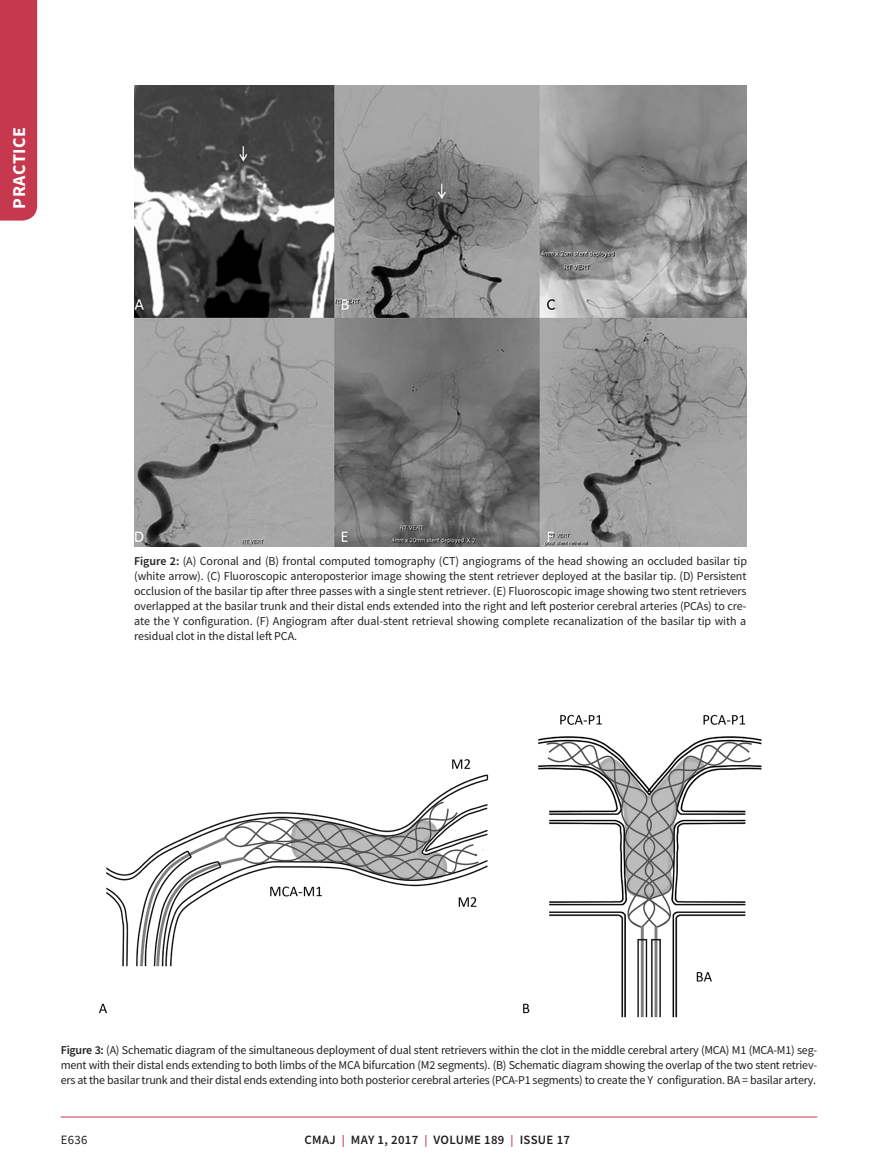
<style>
.page{position:relative;width:878px;height:1175px;background:#fff}
.page>*{position:absolute;margin:0;border:0;box-sizing:border-box;transform-origin:0 0}
.t1{font:700 18px "Source Sans Pro";letter-spacing:.025em;color:#fff}
.t2{font:600 12.75px "Source Sans Pro";letter-spacing:.025em;color:#231f20}
.t3{font:12.75px "Source Sans Pro";color:#231f20}
.t4{font:12px/15px "Source Sans Pro";letter-spacing:-.015em;color:#231f20;text-align:justify}
.s1{font-weight:600}
.s2{font-size:12px;color:#c5384e}
</style>
<div class="page">
<div style="left:0;top:0;width:37px;height:220px;background:#c5384e"></div>
<hr style="left:61px;top:1116px;width:756px;height:1px;background:#c5384e">
<img style="left:134px;top:85px;width:612px;height:461px">
<img style="left:99px;top:714px;width:663px;height:304px">
<h1 class="t1" style="left:7px;top:208px;width:83px;rotate:-90deg">PRACTICE</h1>
<p class="t4" style="left:134px;top:553px;width:614px"><span class="s1">Figure 2:</span> (A) Coronal and (B) frontal computed tomography (CT) angiograms of the head showing an occluded basilar tip (white arrow). (C) Fluoroscopic anteroposterior image showing the stent retriever deployed at the basilar tip. (D) Persistent occlusion of the basilar tip after three passes with a single stent retriever. (E) Fluoroscopic image showing two stent retrievers overlapped at the basilar trunk and their distal ends extended into the right and left posterior cerebral arteries (PCAs) to cre&shy;ate the Y configuration. (F) Angiogram after dual-stent retrieval showing complete recanalization of the basilar tip with a residual clot in the distal left PCA.</p>
<p class="t4" style="left:61px;top:1042px;width:758px"><span class="s1">Figure 3:</span> (A) Schematic diagram of the simultaneous deployment of dual stent retrievers within the clot in the middle cerebral artery (MCA) M1 (MCA-M1) seg&shy;ment with their distal ends extending to both limbs of the MCA bifurcation (M2 segments). (B) Schematic diagram showing the overlap of the two stent retriev&shy;ers at the basilar trunk and their distal ends extending into both posterior cerebral arteries (PCA-P1 segments) to create the Y configuration. BA = basilar artery.</p>
<p class="t3" style="left:61px;top:1132px;width:28px">E636</p>
<p class="t2" style="left:304px;top:1131px;width:267px">CMAJ <span class="s2">|</span> MAY 1, 2017 <span class="s2">|</span> VOLUME 189 <span class="s2">|</span> ISSUE 17</p>
</div>
